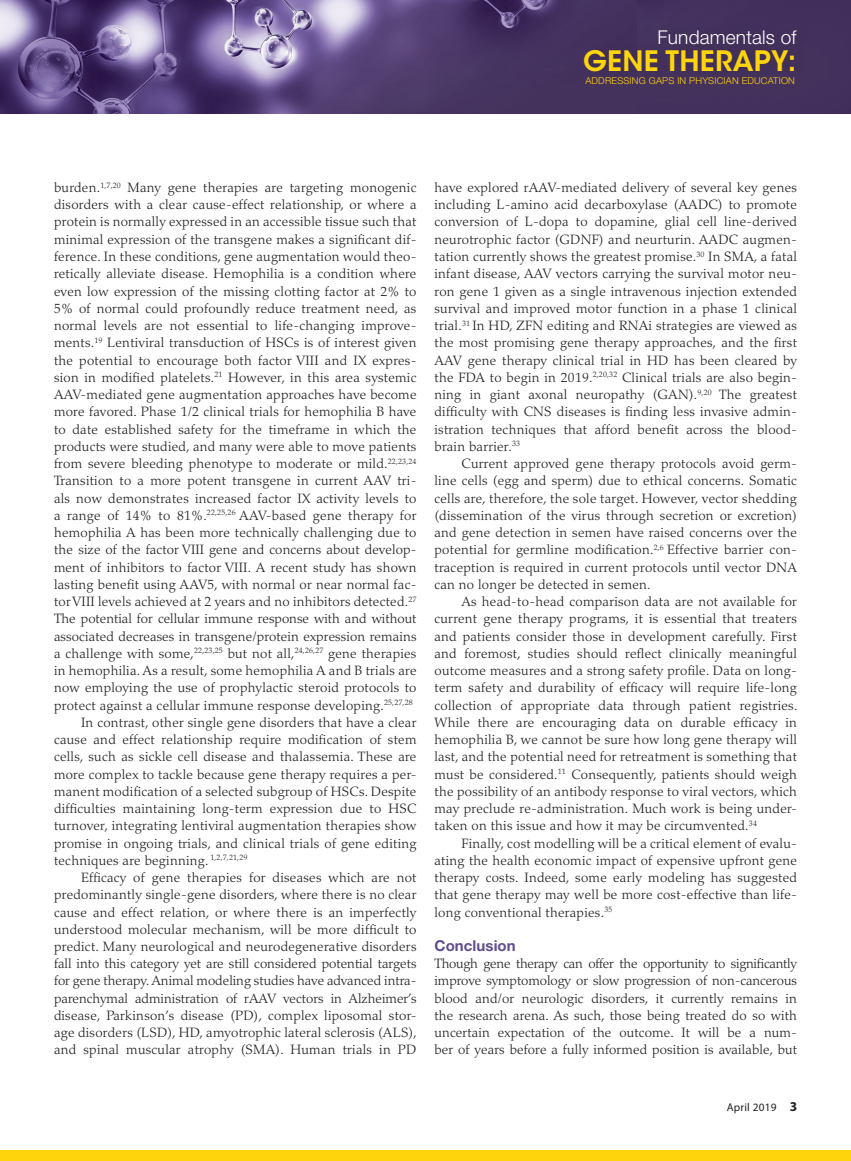
<style>
.page{position:relative;width:851px;height:1161px;background:#fff}
.page>*{position:absolute;margin:0;border:0;box-sizing:border-box;transform-origin:0 0}
.t1{font:600 28.05px "ITC Avant Garde Std";letter-spacing:.01em;color:#fed40c}
.t2{font:300 19.05px "Helvetica Neue LT Std";letter-spacing:.01em;color:#fff}
.sub2{font:700 15px "Helvetica Neue LT Std";letter-spacing:.005em;color:#614c8f}
.indent_body{font:300 13.5px/17.2px "Palatino LT Std";letter-spacing:.02em;color:#231f20;text-align:justify}
.no_indent_body{font:300 13.5px/17.2px "Palatino LT Std";letter-spacing:.01em;color:#231f20;text-align:justify}
.Folio{font:11.25px "Myriad Pro";letter-spacing:.02em;color:#231f20}
.t3{font:300 9.45px "Helvetica Neue LT Std";letter-spacing:.02em;color:#fed40c}
.s1{font-weight:700;font-size:13.5px}
</style>
<div class="page">
<div style="left:0;top:1151px;width:850px;height:10px;background:#fed40c"></div>
<img style="left:0;top:0;width:637px;height:113px">
<div style="left:637px;top:0;width:213px;height:113px;background:#43305c"></div>
<div style="left:583px;top:22px;width:227px;height:57px;background:#42305a"></div>
<h2 class="t2" style="left:657px;top:26px;width:140px">Fundamentals of</h2>
<h1 class="t1" style="left:583px;top:43px;width:215px">GENE THERAPY:</h1>
<p class="t3" style="left:585px;top:74px;width:211px">ADDRESSING GAPS IN PHYSICIAN EDUCATION</p>
<p class="no_indent_body" style="left:54px;top:179px;width:364px">burden.<sup>1,7,20</sup> Many gene therapies are targeting monogenic disorders with a clear cause-effect relationship, or where a protein is normally expressed in an accessible tissue such that minimal expression of the transgene makes a significant dif&shy;ference. In these conditions, gene augmentation would theo&shy;retically alleviate disease. Hemophilia is a condition where even low expression of the missing clotting factor at 2% to 5% of normal could profoundly reduce treatment need, as normal levels are not essential to life-changing improve&shy;ments.<sup>19</sup> Lentiviral transduction of HSCs is of interest given the potential to encourage both factor VIII and IX expres&shy;sion in modified platelets.<sup>21</sup> However, in this area systemic AAV-mediated gene augmentation approaches have become more favored. Phase 1/2 clinical trials for hemophilia B have to date established safety for the timeframe in which the products were studied, and many were able to move patients from severe bleeding phenotype to moderate or mild.<sup>22,23,24<br></sup>Transition to a more potent transgene in current AAV tri&shy;als now demonstrates increased factor IX activity levels to a range of 14% to 81%.<sup>22,25,26</sup> AAV-based gene therapy for hemophilia A has been more technically challenging due to the size of the factor VIII gene and concerns about develop&shy;ment of inhibitors to factor VIII. A recent study has shown lasting benefit using AAV5, with normal or near normal fac&shy;tor VIII levels achieved at 2 years and no inhibitors detected.<sup>27<br></sup>The potential for cellular immune response with and without associated decreases in transgene/protein expression remains a challenge with some,<sup>22,23,25</sup> but not all,<sup>24,26,27</sup> gene therapies in hemophilia. As a result, some hemophilia A and B trials are now employing the use of prophylactic steroid protocols to protect against a cellular immune response developing.<sup>25,27,28</sup></p>
<p class="indent_body" style="left:54px;top:714px;width:364px;text-indent:27px">In contrast, other single gene disorders that have a clear cause and effect relationship require modification of stem cells, such as sickle cell disease and thalassemia. These are more complex to tackle because gene therapy requires a per&shy;manent modification of a selected subgroup of HSCs. Despite difficulties maintaining long-term expression due to HSC turnover, integrating lentiviral augmentation therapies show promise in ongoing trials, and clinical trials of gene editing techniques are beginning. <sup>1,2,7,21,29</sup></p>
<p class="indent_body" style="left:54px;top:869px;width:364px;text-indent:27px">Efficacy of gene therapies for diseases which are not predominantly single-gene disorders, where there is no clear cause and effect relation, or where there is an imperfectly understood molecular mechanism, will be more difficult to predict. Many neurological and neurodegenerative disorders fall into this category yet are still considered potential targets for gene therapy. Animal modeling studies have advanced intra&shy;parenchymal administration of rAAV vectors in Alzheimer’s disease, Parkinson’s disease (PD), complex liposomal stor&shy;age disorders (LSD), HD, amyotrophic lateral sclerosis (ALS), and spinal muscular atrophy (SMA). Human trials in PD</p>
<p class="indent_body" style="left:434px;top:179px;width:364px">have explored rAAV-mediated delivery of several key genes including L-amino acid decarboxylase (AADC) to promote conversion of L-dopa to dopamine, glial cell line-derived neurotrophic factor (GDNF) and neurturin. AADC augmen&shy;tation currently shows the greatest promise.<sup>30</sup> In SMA, a fatal infant disease, AAV vectors carrying the survival motor neu&shy;ron gene 1 given as a single intravenous injection extended survival and improved motor function in a phase 1 clinical trial.<sup>31</sup> In HD, ZFN editing and RNAi strategies are viewed as the most promising gene therapy approaches, and the first AAV gene therapy clinical trial in HD has been cleared by the FDA to begin in 2019.<sup>2,20,32</sup> Clinical trials are also begin&shy;ning in giant axonal neuropathy (GAN).<sup>9,20</sup> The greatest difficulty with CNS diseases is finding less invasive admin&shy;istration techniques that afford benefit across the blood&shy;brain barrier.<sup>33</sup></p>
<p class="indent_body" style="left:434px;top:455px;width:364px;text-indent:27px">Current approved gene therapy protocols avoid germ&shy;line cells (egg and sperm) due to ethical concerns. Somatic cells are, therefore, the sole target. However, vector shedding (dissemination of the virus through secretion or excretion) and gene detection in semen have raised concerns over the potential for germline modification.<sup>2,6</sup> Effective barrier con&shy;traception is required in current protocols until vector DNA can no longer be detected in semen.</p>
<p class="indent_body" style="left:434px;top:593px;width:364px;text-indent:27px">As head-to-head comparison data are not available for current gene therapy programs, it is essential that treaters and patients consider those in development carefully. First and foremost, studies should reflect clinically meaningful outcome measures and a strong safety profile. Data on long&shy;term safety and durability of efficacy will require life-long collection of appropriate data through patient registries.<br>While there are encouraging data on durable efficacy in hemophilia B, we cannot be sure how long gene therapy will last, and the potential need for retreatment is something that must be considered.<sup>11</sup> Consequently, patients should weigh the possibility of an antibody response to viral vectors, which may preclude re-administration. Much work is being under&shy;taken on this issue and how it may be circumvented.<sup>34</sup></p>
<p class="indent_body" style="left:434px;top:835px;width:364px;text-indent:27px">Finally, cost modelling will be a critical element of evalu&shy;ating the health economic impact of expensive upfront gene therapy costs. Indeed, some early modeling has suggested that gene therapy may well be more cost-effective than life&shy;long conventional therapies.<sup>35</sup></p>
<p class="sub2" style="left:434px;top:936px;width:83px">Conclusion</p>
<p class="no_indent_body" style="left:434px;top:955px;width:364px">Though gene therapy can offer the opportunity to significantly improve symptomology or slow progression of non-cancerous blood and/or neurologic disorders, it currently remains in the research arena. As such, those being treated do so with uncertain expectation of the outcome. It will be a num&shy;ber of years before a fully informed position is available, but</p>
<p class="Folio" style="left:726px;top:1100px;width:72px">April 2019 <span class="s1">3</span></p>
</div>
